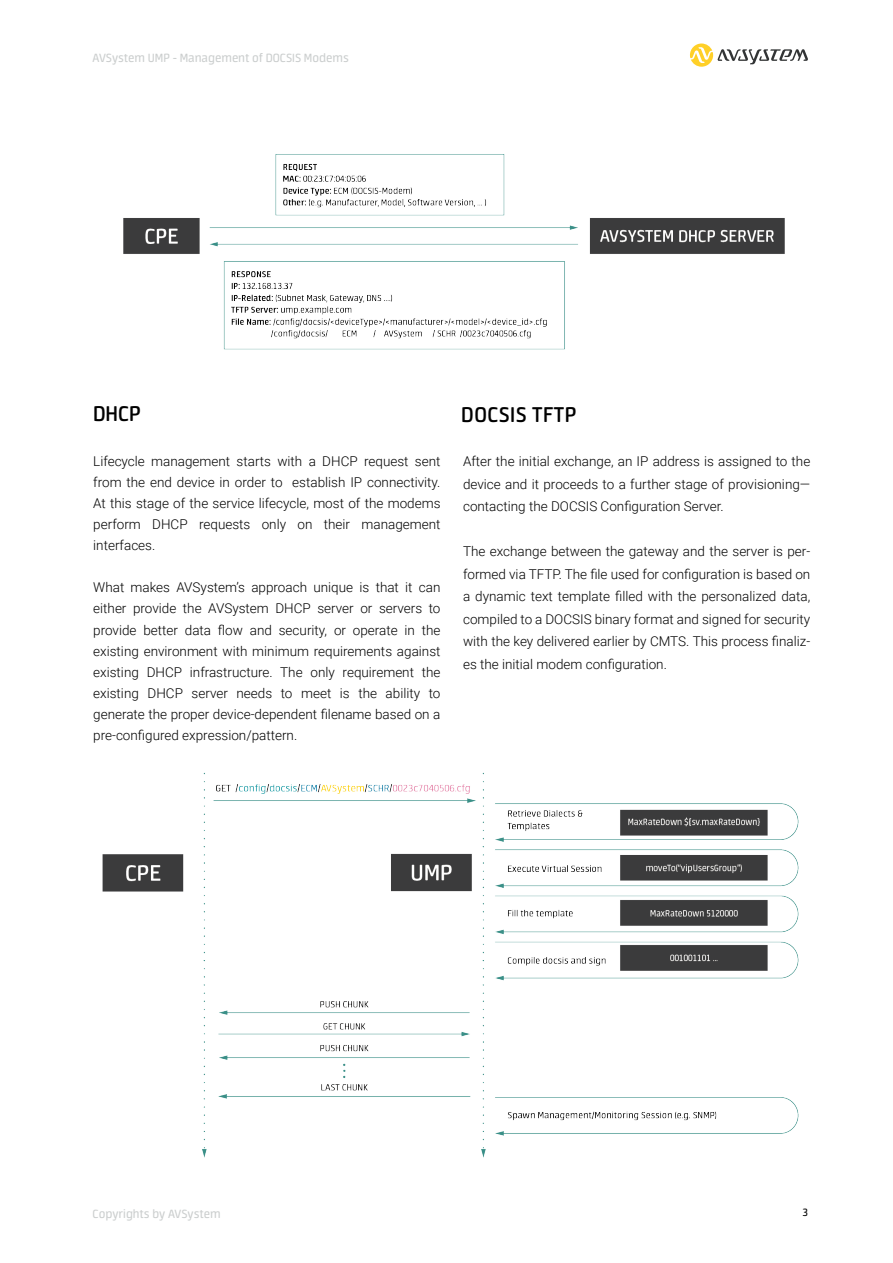
<style>
.page{position:relative;width:893px;height:1263px;background:#fff}
.page>*{position:absolute;margin:0;border:0;box-sizing:border-box;transform-origin:0 0}
.t1{font:600 24px "Neuron";letter-spacing:.02em;color:#000}
.t2{font:300 13.5px/21px "Roboto";color:#000;text-align:justify}
.t3{font:13.5px "Neuron";color:#cbcece}
.t4{font:12px "Neuron";color:#000}
</style>
<div class="page">
<svg style="left:690px;top:44px;width:118px;height:23px"></svg>
<img style="left:102px;top:772px;width:697px;height:386px">
<img style="left:123px;top:154px;width:662px;height:196px">
<p class="t3" style="left:93px;top:50px;width:258px">AVSystem UMP - Management of DOCSIS Modems</p>
<h1 class="t1" style="left:93px;top:400px;width:49px">DHCP</h1>
<h1 class="t1" style="left:461px;top:401px;width:117px">DOCSIS TFTP</h1>
<p class="t2" style="left:93px;top:451px;width:349px">Lifecycle management starts with a DHCP request sent from the end device in order to establish IP connectivity.<br>At this stage of the service lifecycle, most of the modems perform DHCP requests only on their management interfaces.</p>
<p class="t2" style="left:93px;top:577px;width:349px">What makes AVSystem’s approach unique is that it can either provide the AVSystem DHCP server or servers to provide better data flow and security, or operate in the existing environment with minimum requirements against existing DHCP infrastructure. The only requirement the existing DHCP server needs to meet is the ability to generate the proper device-dependent filename based on a pre-configured expression/pattern.</p>
<p class="t2" style="left:463px;top:450px;width:349px;line-height:22.5px">After the initial exchange, an IP address is assigned to the device and it proceeds to a further stage of provisioning— contacting the DOCSIS Configuration Server.</p>
<p class="t2" style="left:463px;top:540px;width:349px;line-height:22.5px">The exchange between the gateway and the server is per&shy;formed via TFTP. The file used for configuration is based on a dynamic text template filled with the personalized data, compiled to a DOCSIS binary format and signed for security with the key delivered earlier by CMTS. This process finaliz&shy;es the initial modem configuration.</p>
<p class="t3" style="left:93px;top:1206px;width:130px">Copyrights by AVSystem</p>
<p class="t4" style="left:802px;top:1205px;width:7px">3</p>
</div>
